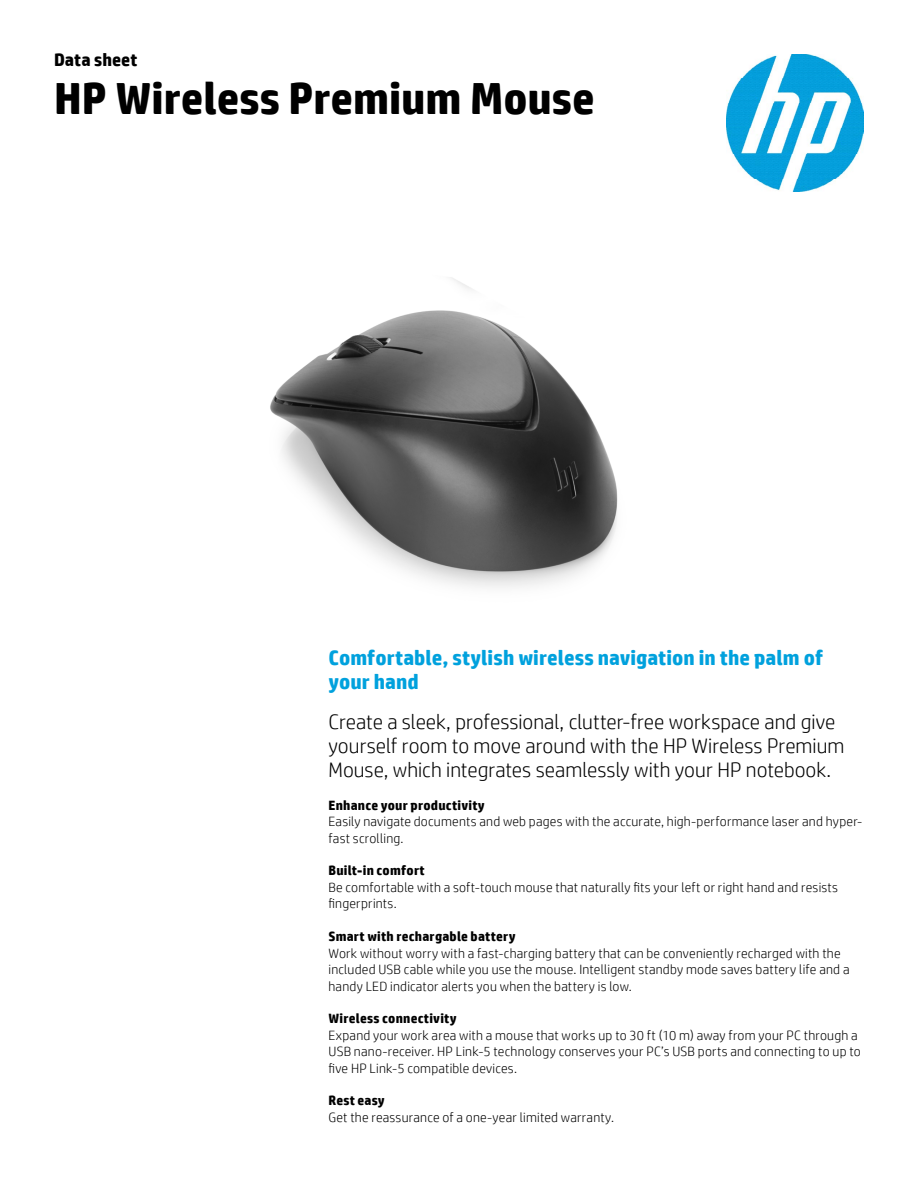
<style>
.page{position:relative;width:918px;height:1188px;background:#fff}
.page>*{position:absolute;margin:0;border:0;box-sizing:border-box;transform-origin:0 0}
.t1{font:700 45px "HP Simplified";color:#000}
.t2{font:300 21px/24px "HP Simplified";color:#000}
.t3{font:700 21px/24px "HP Simplified";color:#00a1dd}
.t4{font:700 18px "HP Simplified";color:#000}
.t5{font:300 13.5px/16.5px "HP Simplified";letter-spacing:.015em;color:#000}
.t6{font:700 13.5px "HP Simplified";letter-spacing:.015em;color:#000}
</style>
<div class="page">
<img style="left:727px;top:54px;width:137px;height:137px">
<img style="left:270px;top:277px;width:348px;height:311px">
<h3 class="t4" style="left:54px;top:49px;width:85px">Data sheet</h3>
<h1 class="t1" style="left:54px;top:72px;width:542px">HP Wireless Premium Mouse</h1>
<h2 class="t3" style="left:328px;top:645px;width:496px">Comfortable, stylish wireless navigation in the palm of your hand</h2>
<h2 class="t2" style="left:328px;top:709px;width:517px">Create a sleek, professional, clutter-free workspace and give yourself room to move around with the HP Wireless Premium<br>Mouse, which integrates seamlessly with your HP notebook.</h2>
<p class="t6" style="left:328px;top:797px;width:158px">Enhance your productivity</p>
<p class="t5" style="left:328px;top:813px;width:535px">Easily navigate documents and web pages with the accurate, high-performance laser and hyper&shy;fast scrolling.</p>
<p class="t6" style="left:328px;top:863px;width:98px">Built-in comfort</p>
<p class="t5" style="left:328px;top:879px;width:511px">Be comfortable with a soft-touch mouse that naturally fits your left or right hand and resists fingerprints.</p>
<p class="t6" style="left:328px;top:928px;width:189px">Smart with rechargable battery</p>
<p class="t5" style="left:328px;top:944px;width:523px">Work without worry with a fast-charging battery that can be conveniently recharged with the included USB cable while you use the mouse. Intelligent standby mode saves battery life and a handy LED indicator alerts you when the battery is low.</p>
<p class="t6" style="left:328px;top:1011px;width:130px">Wireless connectivity</p>
<p class="t5" style="left:328px;top:1027px;width:534px">Expand your work area with a mouse that works up to 30 ft (10 m) away from your PC through a<br>USB nano-receiver. HP Link-5 technology conserves your PC’s USB ports and connecting to up to five HP Link-5 compatible devices.</p>
<p class="t6" style="left:328px;top:1093px;width:58px">Rest easy</p>
<p class="t5" style="left:328px;top:1109px;width:287px">Get the reassurance of a one-year limited warranty.</p>
</div>
